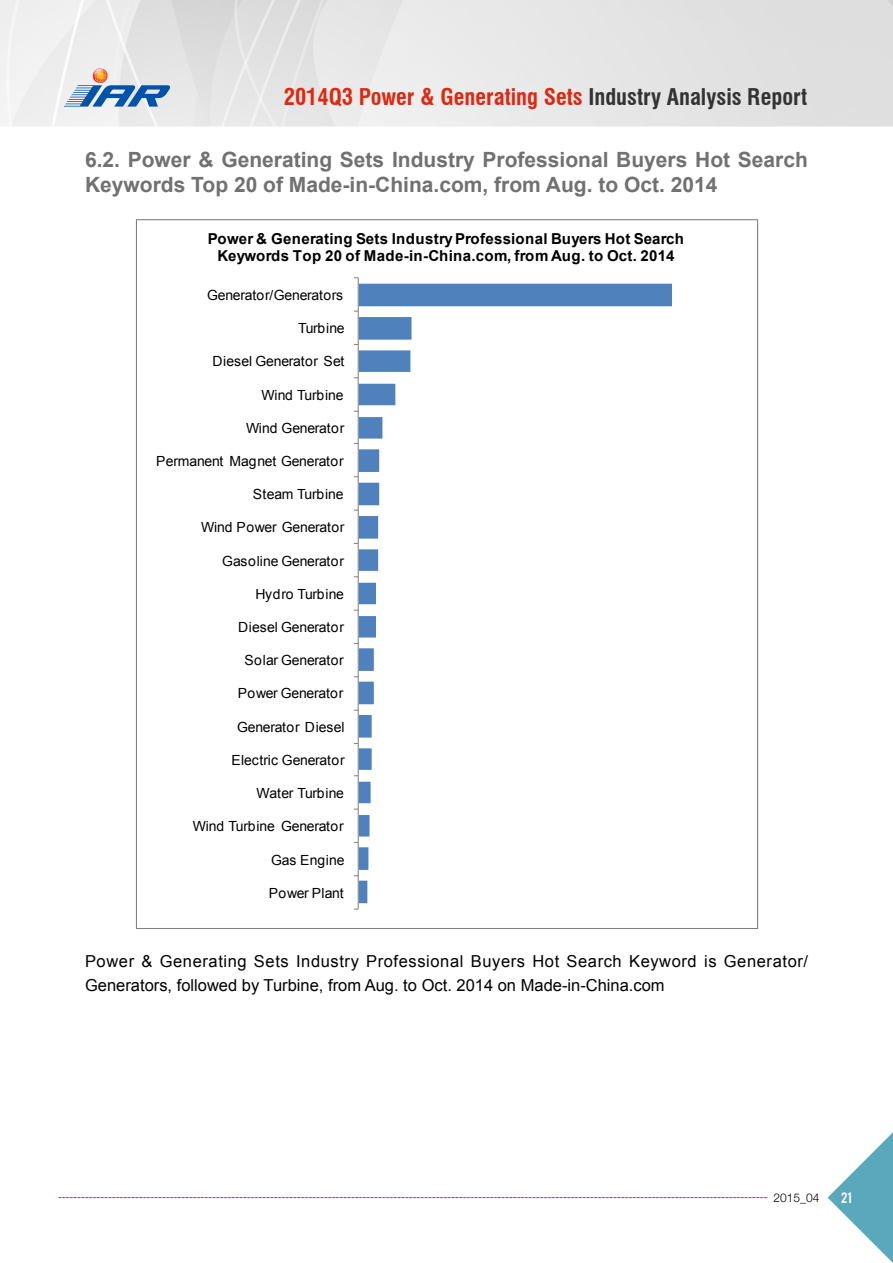
<style>
.page{position:relative;width:893px;height:1263px;background:#fff}
.page>*{position:absolute;margin:0;border:0;box-sizing:border-box;transform-origin:0 0}
.t1{font:700 condensed 22.5px "Swiss 721 BT";color:#de2912}
.t2{font:700 21px/25.5px "Arial";color:#727171}
.t3{font:16.5px/24px "Arial";letter-spacing:.035em;color:#040000}
.t4{font:700 15px/17.2px "Arial";letter-spacing:.015em;color:#000;text-align:center}
.t5{font:13.95px "Arial";letter-spacing:-.02em;color:#000}
.t6{font:300 12px "Helvetica Neue LT Pro";color:#000}
.t7{font:12px "Bebas";color:#fff}
.s1{color:#333}
</style>
<div class="page">
<img style="left:0;top:0;width:893px;height:1199px">
<svg style="left:828px;top:1132px;width:65px;height:131px"></svg>
<svg style="left:58px;top:1197px;width:709px;height:1px"></svg>
<svg style="left:64px;top:68px;width:106px;height:39px"></svg>
<div style="left:136px;top:219px;width:621px;height:709px;background:#fff"></div>
<svg style="left:359px;top:284px;width:313px;height:619px"></svg>
<hr style="left:358px;top:278px;width:1px;height:631px;background:#868686">
<h1 class="t1" style="left:284px;top:84px;width:525px">2014Q3 Power &amp; Generating Sets <span class="s1">Industry Analysis Report</span></h1>
<h2 class="t2" style="left:85px;top:147px;width:724px">6.2. Power &amp; Generating Sets Industry Professional Buyers Hot Search<br>Keywords Top 20 of Made-in-China.com, from Aug. to Oct. 2014</h2>
<p class="t4" style="left:208px;top:230px;width:478px">Power &amp; Generating Sets Industry Professional Buyers Hot Search<br>Keywords Top 20 of Made-in-China.com, from Aug. to Oct. 2014</p>
<p class="t5" style="left:207px;top:286px;width:138px">Generator/Generators</p>
<p class="t5" style="left:298px;top:319px;width:48px">Turbine</p>
<p class="t5" style="left:212px;top:352px;width:133px">Diesel Generator Set</p>
<p class="t5" style="left:262px;top:385px;width:84px">Wind Turbine</p>
<p class="t5" style="left:246px;top:419px;width:100px">Wind Generator</p>
<p class="t5" style="left:156px;top:452px;width:189px">Permanent Magnet Generator</p>
<p class="t5" style="left:253px;top:485px;width:92px">Steam Turbine</p>
<p class="t5" style="left:201px;top:518px;width:145px">Wind Power Generator</p>
<p class="t5" style="left:222px;top:551px;width:123px">Gasoline Generator</p>
<p class="t5" style="left:256px;top:585px;width:90px">Hydro Turbine</p>
<p class="t5" style="left:238px;top:618px;width:107px">Diesel Generator</p>
<p class="t5" style="left:245px;top:651px;width:101px">Solar Generator</p>
<p class="t5" style="left:238px;top:684px;width:107px">Power Generator</p>
<p class="t5" style="left:237px;top:718px;width:109px">Generator Diesel</p>
<p class="t5" style="left:231px;top:751px;width:115px">Electric Generator</p>
<p class="t5" style="left:257px;top:784px;width:89px">Water Turbine</p>
<p class="t5" style="left:193px;top:817px;width:153px">Wind Turbine Generator</p>
<p class="t5" style="left:271px;top:850px;width:75px">Gas Engine</p>
<p class="t5" style="left:269px;top:884px;width:76px">Power Plant</p>
<p class="t3" style="left:85px;top:949px;width:724px">Power &amp; Generating Sets Industry Professional Buyers Hot Search Keyword is Generator/<br>Generators, followed by Turbine, from Aug. to Oct. 2014 on Made-in-China.com</p>
<p class="t6" style="left:773px;top:1190px;width:48px">2015_04</p>
<p class="t7" style="left:841px;top:1189px;width:12px">21</p>
</div>
